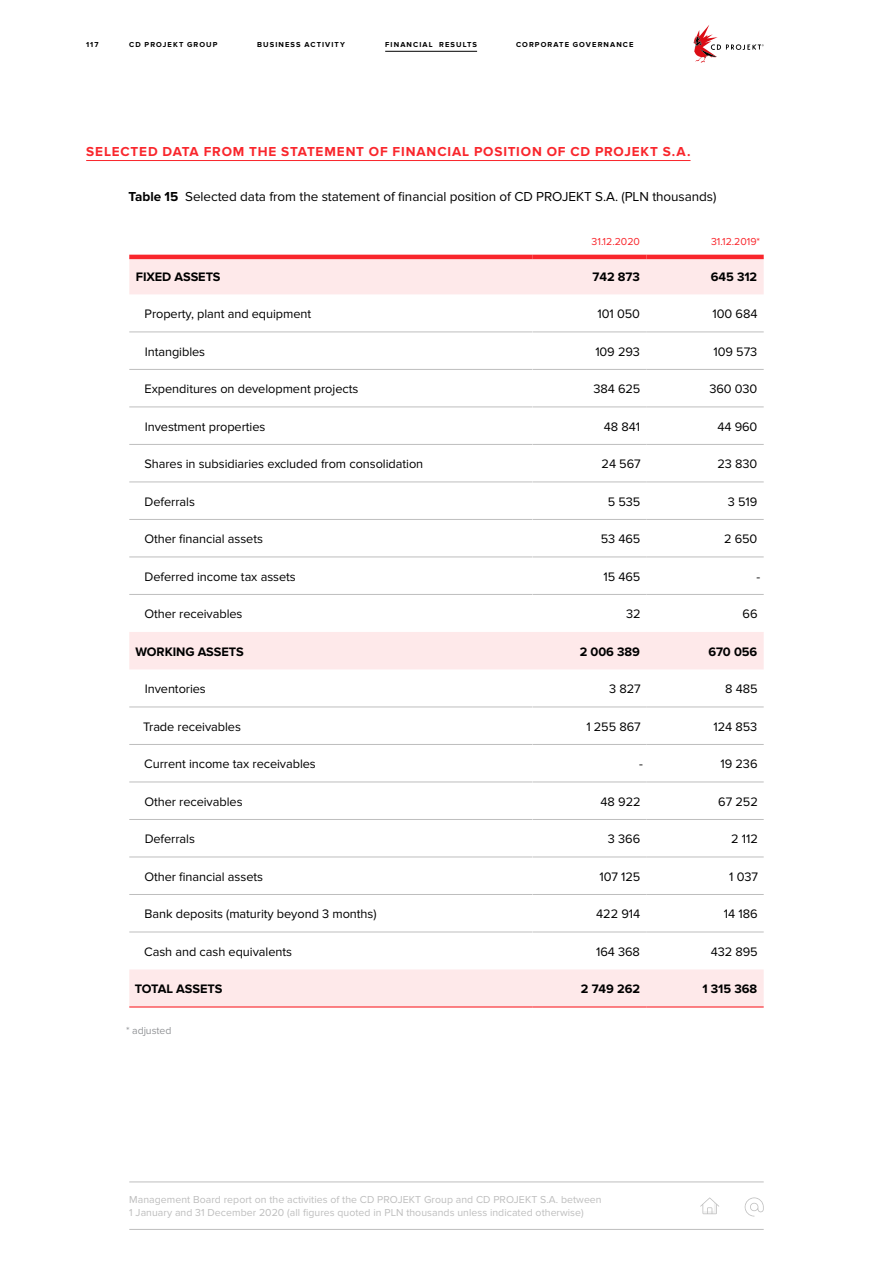
<style>
.page{position:relative;width:893px;height:1263px;background:#fff}
.page>*{position:absolute;margin:0;border:0;box-sizing:border-box;transform-origin:0 0}
.t1{font:13.5px "Proxima Nova";letter-spacing:-.005em;color:#000}
.t2{font:700 13.5px "Proxima Nova";letter-spacing:.065em;color:#f9262c}
.t3{font:12.75px "Proxima Nova";letter-spacing:-.005em;color:#000}
.t4{font:700 12.75px "Proxima Nova";letter-spacing:-.005em;color:#000}
.t5{font:10.5px/12.6px "Proxima Nova";letter-spacing:.005em;color:#bebebe}
.t6{font:10.5px "Proxima Nova";color:#f9262c}
.t7{font:10.5px "Proxima Nova";letter-spacing:-.005em;color:#939598}
.t8{font:700 7.5px "Proxima Nova";letter-spacing:.145em;color:#000}
.s1{font-weight:700}
</style>
<div class="page">
<svg style="left:700px;top:1197px;width:19px;height:17px"></svg>
<svg style="left:745px;top:1197px;width:19px;height:19px"></svg>
<hr style="left:129px;top:1182px;width:635px;height:1px;background:#bebebe">
<hr style="left:129px;top:1229px;width:635px;height:1px;background:#bebebe">
<hr style="left:385px;top:51px;width:92px;height:1px;background:#000">
<hr style="left:86px;top:160px;width:604px;height:1px;background:#f9262c">
<svg style="left:129px;top:259px;width:635px;height:747px"></svg>
<hr style="left:129px;top:1006px;width:404px;height:1px;background:#f9262c">
<hr style="left:533px;top:1006px;width:113px;height:1px;background:#f9262c">
<hr style="left:646px;top:1006px;width:118px;height:1px;background:#f9262c">
<hr style="left:129px;top:332px;width:403px;height:1px;background:#bebebe">
<hr style="left:533px;top:332px;width:113px;height:1px;background:#bebebe">
<hr style="left:646px;top:332px;width:118px;height:1px;background:#bebebe">
<hr style="left:129px;top:369px;width:403px;height:1px;background:#bebebe">
<hr style="left:533px;top:369px;width:113px;height:1px;background:#bebebe">
<hr style="left:646px;top:369px;width:118px;height:1px;background:#bebebe">
<hr style="left:129px;top:407px;width:403px;height:1px;background:#bebebe">
<hr style="left:533px;top:407px;width:113px;height:1px;background:#bebebe">
<hr style="left:646px;top:407px;width:118px;height:1px;background:#bebebe">
<hr style="left:129px;top:444px;width:403px;height:1px;background:#bebebe">
<hr style="left:533px;top:444px;width:113px;height:1px;background:#bebebe">
<hr style="left:646px;top:444px;width:118px;height:1px;background:#bebebe">
<hr style="left:129px;top:482px;width:403px;height:1px;background:#bebebe">
<hr style="left:533px;top:482px;width:113px;height:1px;background:#bebebe">
<hr style="left:646px;top:482px;width:118px;height:1px;background:#bebebe">
<hr style="left:129px;top:519px;width:403px;height:1px;background:#bebebe">
<hr style="left:533px;top:519px;width:113px;height:1px;background:#bebebe">
<hr style="left:646px;top:519px;width:118px;height:1px;background:#bebebe">
<hr style="left:129px;top:557px;width:403px;height:1px;background:#bebebe">
<hr style="left:533px;top:557px;width:113px;height:1px;background:#bebebe">
<hr style="left:646px;top:557px;width:118px;height:1px;background:#bebebe">
<hr style="left:129px;top:594px;width:403px;height:1px;background:#bebebe">
<hr style="left:533px;top:594px;width:113px;height:1px;background:#bebebe">
<hr style="left:646px;top:594px;width:118px;height:1px;background:#bebebe">
<hr style="left:129px;top:707px;width:403px;height:1px;background:#bebebe">
<hr style="left:533px;top:707px;width:113px;height:1px;background:#bebebe">
<hr style="left:646px;top:707px;width:118px;height:1px;background:#bebebe">
<hr style="left:129px;top:744px;width:403px;height:1px;background:#bebebe">
<hr style="left:533px;top:744px;width:113px;height:1px;background:#bebebe">
<hr style="left:646px;top:744px;width:118px;height:1px;background:#bebebe">
<hr style="left:129px;top:782px;width:403px;height:1px;background:#bebebe">
<hr style="left:533px;top:782px;width:113px;height:1px;background:#bebebe">
<hr style="left:646px;top:782px;width:118px;height:1px;background:#bebebe">
<hr style="left:129px;top:819px;width:403px;height:1px;background:#bebebe">
<hr style="left:533px;top:819px;width:113px;height:1px;background:#bebebe">
<hr style="left:646px;top:819px;width:118px;height:1px;background:#bebebe">
<hr style="left:129px;top:857px;width:403px;height:1px;background:#bebebe">
<hr style="left:533px;top:857px;width:113px;height:1px;background:#bebebe">
<hr style="left:646px;top:857px;width:118px;height:1px;background:#bebebe">
<hr style="left:129px;top:894px;width:403px;height:1px;background:#bebebe">
<hr style="left:533px;top:894px;width:113px;height:1px;background:#bebebe">
<hr style="left:646px;top:894px;width:118px;height:1px;background:#bebebe">
<hr style="left:129px;top:932px;width:403px;height:1px;background:#bebebe">
<hr style="left:533px;top:932px;width:113px;height:1px;background:#bebebe">
<hr style="left:646px;top:932px;width:118px;height:1px;background:#bebebe">
<hr style="left:129px;top:255px;width:404px;height:4px;background:#f9262c">
<hr style="left:533px;top:255px;width:113px;height:4px;background:#f9262c">
<hr style="left:646px;top:255px;width:118px;height:4px;background:#f9262c">
<svg style="left:693px;top:25px;width:71px;height:38px"></svg>
<p class="t8" style="left:86px;top:40px;width:14px">117</p>
<p class="t8" style="left:129px;top:40px;width:90px">CD PROJEKT GROUP</p>
<p class="t8" style="left:257px;top:40px;width:89px">BUSINESS ACTIVITY</p>
<p class="t8" style="left:385px;top:40px;width:93px">FINANCIAL RESULTS</p>
<p class="t8" style="left:516px;top:40px;width:119px">CORPORATE GOVERNANCE</p>
<p class="t2" style="left:86px;top:144px;width:606px">SELECTED DATA FROM THE STATEMENT OF FINANCIAL POSITION OF CD PROJEKT S.A.</p>
<p class="t1" style="left:129px;top:189px;width:589px"><span class="s1">Table 15</span> Selected data from the statement of financial position of CD PROJEKT S.A. (PLN thousands)</p>
<p class="t6" style="left:592px;top:235px;width:50px">31.12.2020</p>
<p class="t6" style="left:711px;top:235px;width:51px">31.12.2019*</p>
<p class="t4" style="left:136px;top:269px;width:86px">FIXED ASSETS</p>
<p class="t4" style="left:593px;top:269px;width:49px">742 873</p>
<p class="t4" style="left:711px;top:269px;width:48px">645 312</p>
<p class="t3" style="left:145px;top:307px;width:168px">Property, plant and equipment</p>
<p class="t3" style="left:598px;top:307px;width:44px">101 050</p>
<p class="t3" style="left:713px;top:307px;width:46px">100 684</p>
<p class="t3" style="left:145px;top:344px;width:62px">Intangibles</p>
<p class="t3" style="left:595px;top:344px;width:46px">109 293</p>
<p class="t3" style="left:713px;top:344px;width:45px">109 573</p>
<p class="t3" style="left:145px;top:382px;width:215px">Expenditures on development projects</p>
<p class="t3" style="left:593px;top:382px;width:49px">384 625</p>
<p class="t3" style="left:709px;top:382px;width:50px">360 030</p>
<p class="t3" style="left:145px;top:419px;width:122px">Investment properties</p>
<p class="t3" style="left:604px;top:419px;width:38px">48 841</p>
<p class="t3" style="left:717px;top:419px;width:42px">44 960</p>
<p class="t3" style="left:144px;top:457px;width:280px">Shares in subsidiaries excluded from consolidation</p>
<p class="t3" style="left:602px;top:457px;width:41px">24 567</p>
<p class="t3" style="left:717px;top:457px;width:41px">23 830</p>
<p class="t3" style="left:145px;top:494px;width:52px">Deferrals</p>
<p class="t3" style="left:608px;top:494px;width:34px">5 535</p>
<p class="t3" style="left:728px;top:494px;width:31px">3 519</p>
<p class="t3" style="left:144px;top:532px;width:120px">Other financial assets</p>
<p class="t3" style="left:601px;top:532px;width:41px">53 465</p>
<p class="t3" style="left:724px;top:532px;width:35px">2 650</p>
<p class="t3" style="left:145px;top:569px;width:153px">Deferred income tax assets</p>
<p class="t3" style="left:603px;top:569px;width:38px">15 465</p>
<p class="t3" style="left:756px;top:569px;width:5px">-</p>
<p class="t3" style="left:144px;top:607px;width:100px">Other receivables</p>
<p class="t3" style="left:626px;top:607px;width:16px">32</p>
<p class="t3" style="left:742px;top:607px;width:17px">66</p>
<p class="t4" style="left:135px;top:644px;width:110px">WORKING ASSETS</p>
<p class="t4" style="left:580px;top:644px;width:62px">2 006 389</p>
<p class="t4" style="left:708px;top:644px;width:50px">670 056</p>
<p class="t3" style="left:145px;top:682px;width:63px">Inventories</p>
<p class="t3" style="left:609px;top:682px;width:33px">3 827</p>
<p class="t3" style="left:725px;top:682px;width:34px">8 485</p>
<p class="t3" style="left:143px;top:719px;width:99px">Trade receivables</p>
<p class="t3" style="left:586px;top:719px;width:56px">1 255 867</p>
<p class="t3" style="left:713px;top:719px;width:45px">124 853</p>
<p class="t3" style="left:144px;top:757px;width:173px">Current income tax receivables</p>
<p class="t3" style="left:639px;top:757px;width:5px">-</p>
<p class="t3" style="left:721px;top:757px;width:38px">19 236</p>
<p class="t3" style="left:144px;top:794px;width:100px">Other receivables</p>
<p class="t3" style="left:601px;top:794px;width:42px">48 922</p>
<p class="t3" style="left:718px;top:794px;width:41px">67 252</p>
<p class="t3" style="left:145px;top:832px;width:52px">Deferrals</p>
<p class="t3" style="left:608px;top:832px;width:34px">3 366</p>
<p class="t3" style="left:731px;top:832px;width:28px">2 112</p>
<p class="t3" style="left:144px;top:869px;width:120px">Other financial assets</p>
<p class="t3" style="left:599px;top:869px;width:42px">107 125</p>
<p class="t3" style="left:729px;top:869px;width:30px">1 037</p>
<p class="t3" style="left:145px;top:907px;width:233px">Bank deposits (maturity beyond 3 months)</p>
<p class="t3" style="left:596px;top:907px;width:45px">422 914</p>
<p class="t3" style="left:724px;top:907px;width:35px">14 186</p>
<p class="t3" style="left:144px;top:944px;width:149px">Cash and cash equivalents</p>
<p class="t3" style="left:596px;top:944px;width:45px">164 368</p>
<p class="t3" style="left:711px;top:944px;width:49px">432 895</p>
<p class="t4" style="left:135px;top:982px;width:89px">TOTAL ASSETS</p>
<p class="t4" style="left:581px;top:982px;width:61px">2 749 262</p>
<p class="t4" style="left:702px;top:982px;width:56px">1 315 368</p>
<p class="t7" style="left:126px;top:1024px;width:47px">* adjusted</p>
<p class="t5" style="left:129px;top:1193px;width:474px">Management Board report on the activities of the CD PROJEKT Group and CD PROJEKT S.A. between<br>1 January and 31 December 2020 (all figures quoted in PLN thousands unless indicated otherwise)</p>
</div>
